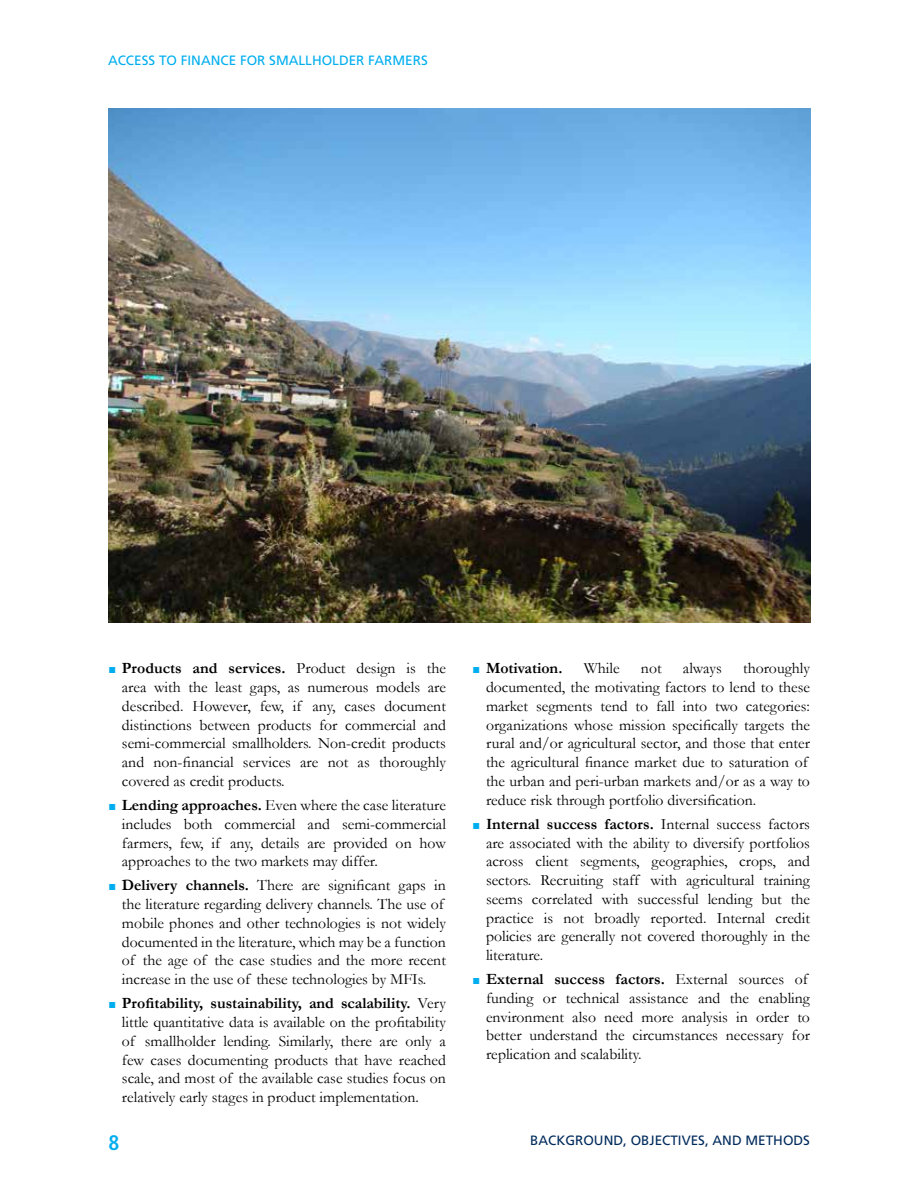
<style>
.page{position:relative;width:918px;height:1188px;background:#fff}
.page>*{position:absolute;margin:0;border:0;box-sizing:border-box;transform-origin:0 0}
.t1{font:700 condensed 21px "Frutiger LT Std";color:#00aeef}
.t2{font:15.75px/18.8px "Garamond";color:#000;text-align:justify}
.t3{font:700 15.75px "Garamond";color:#000}
.t4{font:13.5px "Frutiger LT Std";color:#00aeef}
.t5{font:13.5px "Frutiger LT Std";color:#002b5c}
.s1{font-size:12.75px;color:#00aeef}
.s2{font-weight:700}
.s3{font-weight:400;font-size:12.75px;color:#00aeef}
</style>
<div class="page">
<img style="left:108px;top:108px;width:702px;height:514px">
<p class="t4" style="left:108px;top:52px;width:321px">ACCESS TO FINANCE FOR SMALLHOLDER FARMERS</p>
<p class="t2" style="left:122px;top:659px;width:326px;text-indent:-14px"><span class="s1">■</span> <span class="s2">Products and services.</span> Product design is the area with the least gaps, as numerous models are described. However, few, if any, cases document distinctions between products for commercial and semi-commercial smallholders. Non-credit products and non-financial services are not as thoroughly covered as credit products.</p>
<p class="t2" style="left:122px;top:795px;width:326px;text-indent:-14px"><span class="s1">■</span> <span class="s2">Lending approaches.</span> Even where the case literature includes both commercial and semi-commercial farmers, few, if any, details are provided on how approaches to the two markets may differ.</p>
<p class="t2" style="left:122px;top:876px;width:326px;text-align:left;text-indent:-14px"><span class="s1">■</span> <span class="s2">Delivery channels.</span> There are significant gaps in the literature regarding delivery channels. The use of mobile phones and other technologies is not widely documented in the literature, which may be a function of the age of the case studies and the more recent increase in the use of these technologies by MFIs.</p>
<p class="t2" style="left:122px;top:994px;width:326px;text-indent:-14px"><span class="s1">■</span> <span class="s2">Profitability, sustainability, and scalability.</span> Very little quantitative data is available on the profitability of smallholder lending. Similarly, there are only a few cases documenting products that have reached scale, and most of the available case studies focus on relatively early stages in product implementation.</p>
<p class="t3" style="left:472px;top:658px;width:91px"><span class="s3">■</span> Motivation.</p>
<p class="t2" style="left:584px;top:659px;width:37px">While</p>
<p class="t2" style="left:641px;top:659px;width:22px">not</p>
<p class="t2" style="left:683px;top:659px;width:40px">always</p>
<p class="t2" style="left:486px;top:659px;width:326px;text-align:left;text-indent:257px">thoroughly documented, the motivating factors to lend to these market segments tend to fall into two categories: organizations whose mission specifically targets the rural and/or agricultural sector, and those that enter the agricultural finance market due to saturation of the urban and peri-urban markets and/or as a way to reduce risk through portfolio diversification.</p>
<p class="t2" style="left:486px;top:814px;width:326px;text-indent:-14px"><span class="s1">■</span> <span class="s2">Internal success factors.</span> Internal success factors are associated with the ability to diversify portfolios across client segments, geographies, crops, and sectors. Recruiting staff with agricultural training seems correlated with successful lending but the practice is not broadly reported. Internal credit policies are generally not covered thoroughly in the literature.</p>
<p class="t2" style="left:486px;top:969px;width:326px;text-align:left;text-indent:-14px"><span class="s1">■</span> <span class="s2">External success factors.</span> External sources of funding or technical assistance and the enabling environment also need more analysis in order to better understand the circumstances necessary for replication and scalability.</p>
<h1 class="t1" style="left:108px;top:1130px;width:12px">8</h1>
<p class="t5" style="left:530px;top:1132px;width:281px">BACKGROUND, OBJECTIVES, AND M ETHODS</p>
</div>
